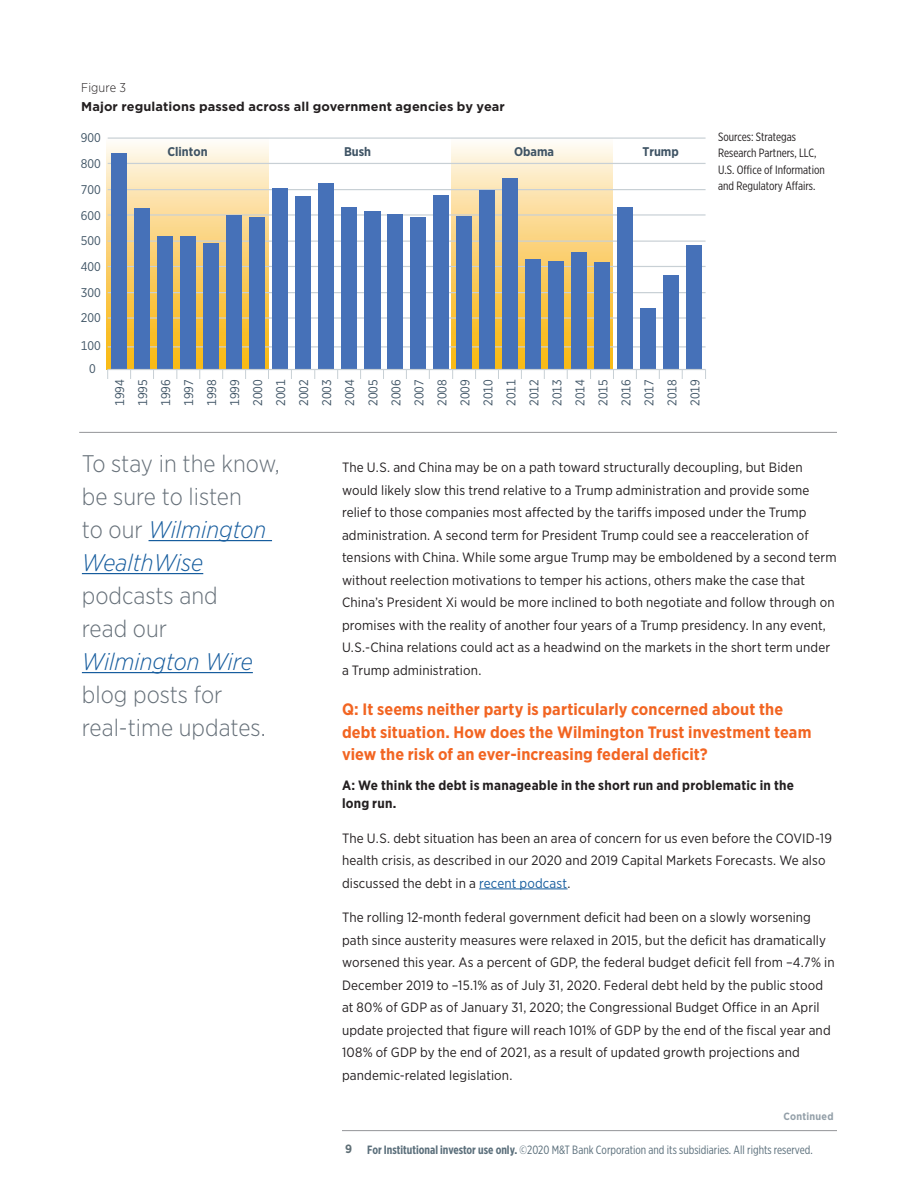
<style>
.page{position:relative;width:918px;height:1188px;background:#fff}
.page>*{position:absolute;margin:0;border:0;box-sizing:border-box;transform-origin:0 0}
.Body_Copy{font:300 24px/33px "Gotham Narrow";color:#667079}
.footnotes{font:700 16.5px/22.5px "Gotham Narrow";letter-spacing:.005em;color:#f26522}
.footnotes-2{font:13.5px/22.5px "Gotham Narrow";letter-spacing:.01em;color:#231f20}
.footnotes-3{font:700 13.5px/18px "Gotham Narrow";letter-spacing:.015em;color:#231f20}
.footnotes-4{font:700 12.75px "Gotham";letter-spacing:.005em;color:#231f20}
.footnotes-5{font:300 12.75px "Gotham Narrow";letter-spacing:.01em;color:#231f20}
.t1{font:12.6px/23px "Gotham Narrow";color:#3e5364;text-align:justify}
.t2{font:700 12.6px "Gotham Narrow";color:#3e5364}
.Slug{font:12px "Gotham X Narrow";color:#5b6f7b}
.Body_Copy-2{font:12px/16.5px "Gotham X Narrow";color:#231f20}
.Slug-2{font:700 12px "Gotham Narrow";color:#5f6f76}
.footnotes-6{font:700 10.5px "Gotham Narrow";letter-spacing:.025em;color:#94a0a9}
.s1{font-style:italic;color:#175d9e}
.s2{color:#175d9e}
.s3{font-weight:700}
</style>
<div class="page">
<hr style="left:342px;top:1130px;width:495px;height:1px;background:#939598">
<hr style="left:479px;top:889px;width:89px;height:1px;background:#175d9e">
<hr style="left:79px;top:432px;width:758px;height:1px;background:#939598">
<svg style="left:107px;top:138px;width:162px;height:232px;background:#fbdd98"></svg>
<svg style="left:452px;top:144px;width:161px;height:225px;background:#fbdb93"></svg>
<hr style="left:108px;top:137px;width:598px;height:2px;background:#c8d0d5">
<hr style="left:108px;top:346px;width:598px;height:1px;background:#c8d0d5">
<hr style="left:108px;top:317px;width:598px;height:2px;background:#c8d0d5">
<hr style="left:108px;top:292px;width:598px;height:1px;background:#c8d0d5">
<hr style="left:108px;top:266px;width:598px;height:1px;background:#c8d0d5">
<hr style="left:108px;top:241px;width:598px;height:1px;background:#c8d0d5">
<hr style="left:108px;top:214px;width:598px;height:2px;background:#c8d0d5">
<hr style="left:108px;top:189px;width:598px;height:1px;background:#c8d0d5">
<hr style="left:108px;top:163px;width:598px;height:1px;background:#c8d0d5">
<div style="left:111px;top:153px;width:16px;height:217px;background:#4671b8"></div>
<div style="left:134px;top:208px;width:16px;height:162px;background:#4671b8"></div>
<div style="left:157px;top:236px;width:16px;height:134px;background:#4671b8"></div>
<div style="left:180px;top:236px;width:16px;height:134px;background:#4671b8"></div>
<div style="left:203px;top:243px;width:16px;height:127px;background:#4671b8"></div>
<div style="left:226px;top:215px;width:16px;height:155px;background:#4671b8"></div>
<div style="left:249px;top:217px;width:16px;height:153px;background:#4671b8"></div>
<div style="left:272px;top:188px;width:16px;height:182px;background:#4671b8"></div>
<div style="left:295px;top:196px;width:16px;height:174px;background:#4671b8"></div>
<div style="left:318px;top:183px;width:16px;height:187px;background:#4671b8"></div>
<div style="left:341px;top:207px;width:16px;height:163px;background:#4671b8"></div>
<div style="left:364px;top:211px;width:16px;height:159px;background:#4671b8"></div>
<div style="left:387px;top:214px;width:16px;height:156px;background:#4671b8"></div>
<div style="left:410px;top:217px;width:16px;height:153px;background:#4671b8"></div>
<div style="left:433px;top:195px;width:16px;height:175px;background:#4671b8"></div>
<div style="left:456px;top:216px;width:16px;height:154px;background:#4671b8"></div>
<div style="left:479px;top:190px;width:16px;height:180px;background:#4671b8"></div>
<div style="left:502px;top:178px;width:16px;height:192px;background:#4671b8"></div>
<div style="left:525px;top:259px;width:16px;height:111px;background:#4671b8"></div>
<div style="left:548px;top:261px;width:16px;height:109px;background:#4671b8"></div>
<div style="left:571px;top:252px;width:16px;height:118px;background:#4671b8"></div>
<div style="left:594px;top:262px;width:16px;height:108px;background:#4671b8"></div>
<div style="left:617px;top:207px;width:16px;height:163px;background:#4671b8"></div>
<div style="left:640px;top:308px;width:16px;height:62px;background:#4671b8"></div>
<div style="left:663px;top:275px;width:16px;height:95px;background:#4671b8"></div>
<div style="left:686px;top:245px;width:16px;height:125px;background:#4671b8"></div>
<hr style="left:108px;top:369px;width:598px;height:1px;background:#c8d0d5">
<hr style="left:149px;top:540px;width:123px;height:1px;background:#175d9e">
<hr style="left:82px;top:573px;width:121px;height:1px;background:#175d9e">
<hr style="left:82px;top:672px;width:171px;height:1px;background:#175d9e">
<p class="footnotes-5" style="left:81px;top:80px;width:46px">Figure 3</p>
<p class="footnotes-4" style="left:81px;top:98px;width:425px">Major regulations passed across all government agencies by year</p>
<p class="t1" style="left:81px;top:126px;width:22px">900</p>
<p class="t1" style="left:81px;top:152px;width:22px">800</p>
<p class="t1" style="left:81px;top:178px;width:22px">700</p>
<p class="t1" style="left:81px;top:203px;width:22px">600</p>
<p class="t1" style="left:81px;top:229px;width:22px">500</p>
<p class="t1" style="left:81px;top:255px;width:22px">400</p>
<p class="t1" style="left:81px;top:281px;width:22px">300</p>
<p class="t1" style="left:81px;top:306px;width:22px">200</p>
<p class="t1" style="left:81px;top:334px;width:22px">100</p>
<p class="t1" style="left:89px;top:357px;width:8px">0</p>
<p class="t2" style="left:167px;top:144px;width:42px">Clinton</p>
<p class="t2" style="left:344px;top:144px;width:29px">Bush</p>
<p class="t2" style="left:514px;top:144px;width:42px">Obama</p>
<p class="t2" style="left:643px;top:144px;width:38px">Trump</p>
<p class="t1" style="left:108px;top:406px;width:28px;rotate:-90deg">1994<br>1995<br>1996<br>1997<br>1998<br>1999<br>2000<br>2001<br>2002<br>2003<br>2004<br>2005<br>2006<br>2007<br>2008<br>2009<br>2010<br>2011<br>2012<br>2013<br>2014<br>2015<br>2016<br>2017<br>2018<br>2019</p>
<p class="Body_Copy-2" style="left:718px;top:128px;width:108px">Sources: Strategas<br>Research Partners, LLC,<br>U.S. Office of Information and Regulatory Affairs.</p>
<p class="Body_Copy" style="left:82px;top:447px;width:200px">To stay in the know, be sure to listen<br>to our <span class="s1">Wilmington<br>WealthWise </span>podcasts and<br>read our<br><span class="s1">Wilmington Wire </span>blog posts for real-time updates.</p>
<p class="footnotes-2" style="left:342px;top:456px;width:496px">The U.S. and China may be on a path toward structurally decoupling, but Biden would likely slow this trend relative to a Trump administration and provide some relief to those companies most affected by the tariffs imposed under the Trump administration. A second term for President Trump could see a reacceleration of tensions with China. While some argue Trump may be emboldened by a second term without reelection motivations to temper his actions, others make the case that China’s President Xi would be more inclined to both negotiate and follow through on promises with the reality of another four years of a Trump presidency. In any event, U.S.-China relations could act as a headwind on the markets in the short term under a Trump administration.</p>
<p class="footnotes" style="left:342px;top:698px;width:471px">Q: It seems neither party is particularly concerned about the debt situation. How does the Wilmington Trust investment team view the risk of an ever-increasing federal deficit?</p>
<p class="footnotes-3" style="left:342px;top:776px;width:454px">A: We think the debt is manageable in the short run and problematic in the long run.</p>
<p class="footnotes-2" style="left:342px;top:826px;width:491px">The U.S. debt situation has been an area of concern for us even before the COVID-19 health crisis, as described in our 2020 and 2019 Capital Markets Forecasts. We also discussed the debt in a <span class="s2">recent podcast</span>.</p>
<p class="footnotes-2" style="left:342px;top:906px;width:494px">The rolling 12-month federal government deficit had been on a slowly worsening path since austerity measures were relaxed in 2015, but the deficit has dramatically worsened this year. As a percent of GDP, the federal budget deficit fell from –4.7% in December 2019 to –15.1% as of July 31, 2020. Federal debt held by the public stood at 80% of GDP as of January 31, 2020; the Congressional Budget Office in an April update projected that figure will reach 101% of GDP by the end of the fiscal year and 108% of GDP by the end of 2021, as a result of updated growth projections and pandemic-related legislation.</p>
<p class="footnotes-6" style="left:783px;top:1110px;width:52px">Continued</p>
<p class="Slug-2" style="left:345px;top:1141px;width:8px">9</p>
<p class="Slug" style="left:367px;top:1142px;width:447px"><span class="s3">For Institutional investor use only.</span> ©2020 M&amp;T Bank Corporation and its subsidiaries. All rights reserved.</p>
</div>
